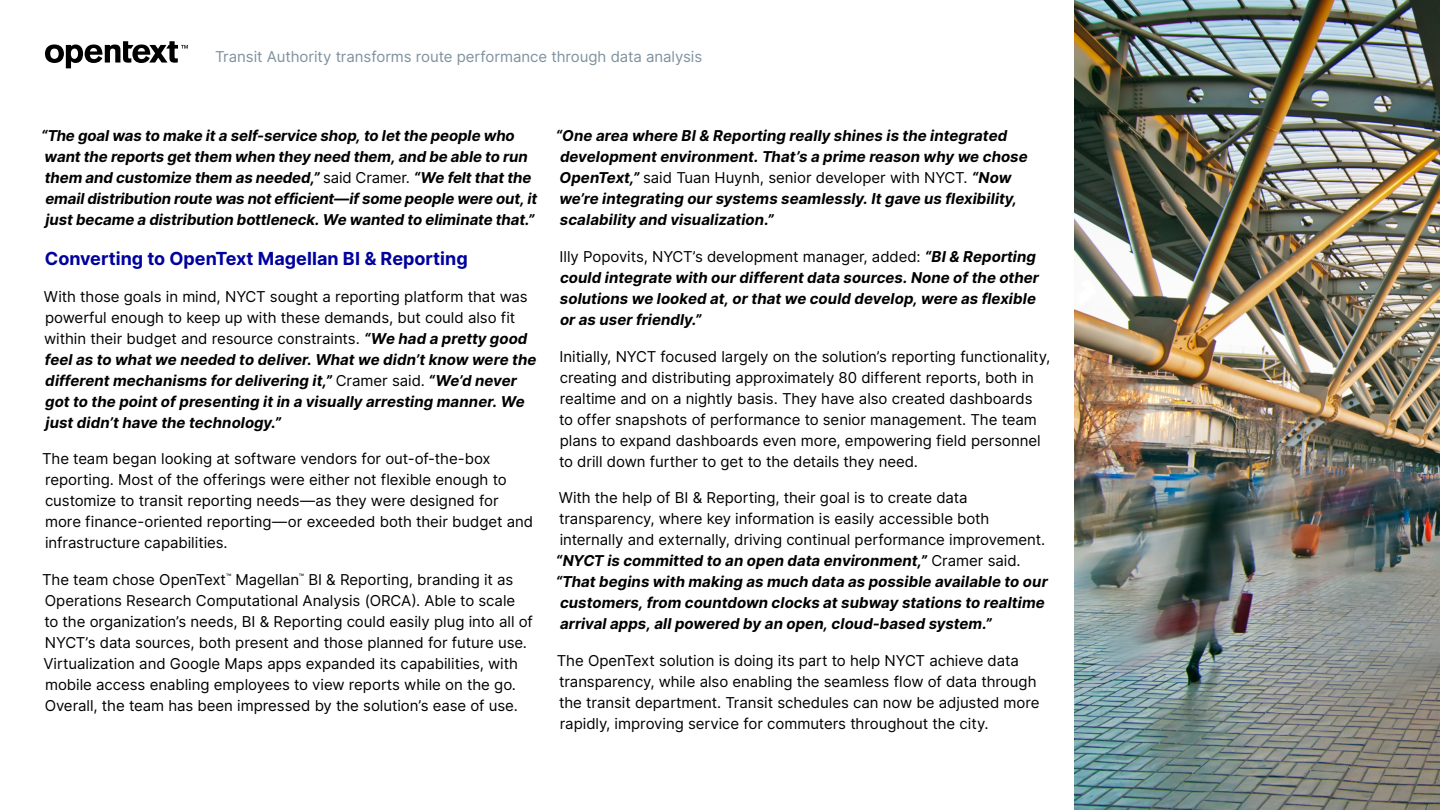
<style>
.page{position:relative;width:1440px;height:810px;background:#fff}
.page>*{position:absolute;margin:0;border:0;box-sizing:border-box;transform-origin:0 0}
.t1{font:700 18px "Inter";color:#00009f}
.Body{font:italic 700 15px/21px "Inter";color:#000}
.Body-2{font:15px/21px "Inter";letter-spacing:-.005em;color:#000}
.t2{font:15px "Inter";letter-spacing:-.005em;color:#7e929f}
.s1{font-weight:400;font-style:normal}
</style>
<div class="page">
<svg style="left:45px;top:41px;width:143px;height:27px"></svg>
<img style="left:1074px;top:0;width:366px;height:810px">
<p class="t2" style="left:215px;top:46px;width:489px">Transit Authority transforms route performance through data analysis</p>
<p class="Body" style="left:41px;top:125px;width:498px">“The goal was to make it a self-service shop, to let the people who want the reports get them when they need them, and be able to run them and customize them as needed,” <span class="s1">said Cramer.</span> “We felt that the email distribution route was not efficient—if some people were out, it just became a distribution bottleneck. We wanted to eliminate that.”</p>
<h3 class="t1" style="left:45px;top:245px;width:424px">Converting to OpenText Magellan BI &amp; Reporting</h3>
<p class="Body" style="left:44px;top:285px;width:494px"><span class="s1">With those goals in mind, NYCT sought a reporting platform that was powerful enough to keep up with these demands, but could also fit within their budget and resource constraints.</span> “We had a pretty good feel as to what we needed to deliver. What we didn’t know were the different mechanisms for delivering it,” <span class="s1">Cramer said.</span> “We’d never got to the point of presenting it in a visually arresting manner. We just didn’t have the technology.”</p>
<p class="Body-2" style="left:42px;top:448px;width:493px">The team began looking at software vendors for out-of-the-box reporting. Most of the offerings were either not flexible enough to customize to transit reporting needs—as they were designed for more finance-oriented reporting—or exceeded both their budget and infrastructure capabilities.</p>
<p class="Body-2" style="left:42px;top:569px;width:492px">The team chose OpenText<sup>™</sup> Magellan<sup>™</sup> BI &amp; Reporting, branding it as Operations Research Computational Analysis (ORCA). Able to scale<br>to the organization’s needs, BI &amp; Reporting could easily plug into all of NYCT’s data sources, both present and those planned for future use.<br>Virtualization and Google Maps apps expanded its capabilities, with mobile access enabling employees to view reports while on the go.<br>Overall, the team has been impressed by the solution’s ease of use.</p>
<p class="Body" style="left:556px;top:125px;width:473px">“One area where BI &amp; Reporting really shines is the integrated development environment. That’s a prime reason why we chose OpenText,” <span class="s1">said Tuan Huynh, senior developer with NYCT.</span> “Now we’re integrating our systems seamlessly. It gave us flexibility, scalability and visualization.”</p>
<p class="Body" style="left:560px;top:246px;width:481px"><span class="s1">Illy Popovits, NYCT’s development manager, added:</span> “BI &amp; Reporting could integrate with our different data sources. None of the other solutions we looked at, or that we could develop, were as flexible or as user friendly.”</p>
<p class="Body-2" style="left:559px;top:345px;width:493px">Initially, NYCT focused largely on the solution’s reporting functionality, creating and distributing approximately 80 different reports, both in realtime and on a nightly basis. They have also created dashboards<br>to offer snapshots of performance to senior management. The team plans to expand dashboards even more, empowering field personnel to drill down further to get to the details they need.</p>
<p class="Body" style="left:556px;top:487px;width:493px"><span class="s1">With the help of BI &amp; Reporting, their goal is to create data transparency, where key information is easily accessible both internally and externally, driving continual performance improvement. </span>“NYCT is committed to an open data environment,” <span class="s1">Cramer said. </span>“That begins with making as much data as possible available to our customers, from countdown clocks at subway stations to realtime arrival apps, all powered by an open, cloud-based system.”</p>
<p class="Body-2" style="left:557px;top:650px;width:484px">The OpenText solution is doing its part to help NYCT achieve data transparency, while also enabling the seamless flow of data through the transit department. Transit schedules can now be adjusted more rapidly, improving service for commuters throughout the city.</p>
</div>
